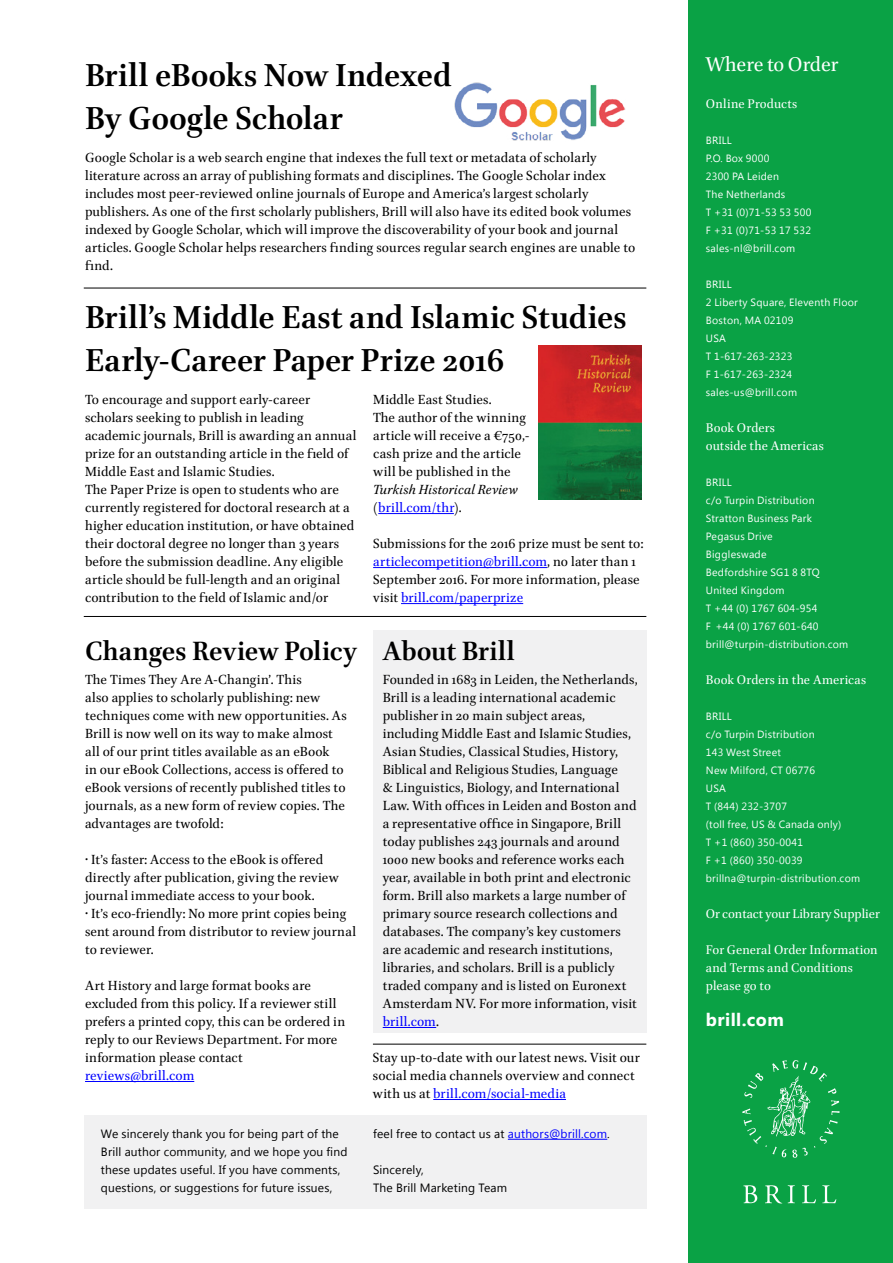
<style>
.page{position:relative;width:893px;height:1263px;background:#fff}
.page>*{position:absolute;margin:0;border:0;box-sizing:border-box;transform-origin:0 0}
.t1{font:700 36px/43.2px "Brill";color:#000}
.t2{font:700 30px "Brill";color:#000}
.t3{font:22.5px "Brill";color:#fff}
.t4{font:700 18px "Segoe UI";letter-spacing:.025em;color:#fff}
.t5{font:15px/18px "Brill";letter-spacing:.01em;color:#000}
.t6{font:italic 15px/18px "Brill";letter-spacing:.01em;color:#000}
.t7{font:15px "Brill";letter-spacing:.015em;color:#00f}
.t8{font:14.25px/18px "Brill";letter-spacing:.005em;color:#fff}
.t9{font:12px/18px "Segoe UI";letter-spacing:.015em;color:#000}
.t10{font:10.5px/18px "Segoe UI";letter-spacing:.025em;color:#fff}
.s1{font-style:normal}
.s2{font-style:normal;color:#00f}
.s3{color:#00f}
</style>
<div class="page">
<div style="left:84px;top:1115px;width:562px;height:94px;background:#f1f1f2"></div>
<div style="left:373px;top:630px;width:273px;height:402px;background:#f1f1f2"></div>
<div style="left:689px;top:0;width:204px;height:1263px;background:#0aa245"></div>
<svg style="left:743px;top:1185px;width:14px;height:18px"></svg>
<svg style="left:765px;top:1185px;width:17px;height:18px"></svg>
<svg style="left:788px;top:1185px;width:7px;height:18px"></svg>
<svg style="left:802px;top:1185px;width:14px;height:18px"></svg>
<svg style="left:822px;top:1185px;width:14px;height:18px"></svg>
<svg style="left:742px;top:1060px;width:97px;height:98px"></svg>
<img style="left:454px;top:82px;width:172px;height:59px">
<hr style="left:378px;top:513px;width:76px;height:1px;background:#00f">
<hr style="left:373px;top:567px;width:174px;height:1px;background:#00f">
<hr style="left:401px;top:603px;width:122px;height:1px;background:#00f">
<hr style="left:85px;top:1081px;width:109px;height:1px;background:#00f">
<hr style="left:383px;top:1027px;width:53px;height:1px;background:#00f">
<hr style="left:508px;top:1139px;width:99px;height:1px;background:#00f">
<hr style="left:84px;top:288px;width:562px;height:1px;background:#000">
<hr style="left:84px;top:616px;width:562px;height:1px;background:#000">
<img style="left:539px;top:345px;width:103px;height:155px">
<hr style="left:373px;top:1044px;width:273px;height:1px;background:#000">
<hr style="left:433px;top:1099px;width:133px;height:1px;background:#00f">
<h1 class="t1" style="left:85px;top:55px;width:368px">Brill eBooks Now Indexed<br>By Google Scholar</h1>
<p class="t5" style="left:85px;top:149px;width:552px">Google Scholar is a web search engine that indexes the full text or metadata of scholarly literature across an array of publishing formats and disciplines. The Google Scholar index includes most peer-reviewed online journals of Europe and America’s largest scholarly publishers. As one of the first scholarly publishers, Brill will also have its edited book volumes indexed by Google Scholar, which will improve the discoverability of your book and journal articles. Google Scholar helps researchers finding sources regular search engines are unable to find.</p>
<h1 class="t1" style="left:85px;top:297px;width:543px">Brill’s Middle East and Islamic Studies<br>Early-Career Paper Prize 2016</h1>
<p class="t5" style="left:85px;top:391px;width:273px">To encourage and support early-career scholars seeking to publish in leading academic journals, Brill is awarding an annual prize for an outstanding article in the field of Middle East and Islamic Studies.<br>The Paper Prize is open to students who are currently registered for doctoral research at a higher education institution, or have obtained their doctoral degree no longer than 3 years before the submission deadline. Any eligible article should be full-length and an original contribution to the field of Islamic and/or</p>
<p class="t5" style="left:373px;top:391px;width:158px">Middle East Studies.<br>The author of the winning article will receive a €750,- cash prize and the article will be published in the</p>
<p class="t6" style="left:373px;top:481px;width:146px">Turkish Historical Review <span class="s1">(</span><span class="s2">brill.com/thr</span><span class="s1">).</span></p>
<p class="t5" style="left:373px;top:535px;width:272px">Submissions for the 2016 prize must be sent to: <span class="s3">articlecompetition@brill.com</span>, no later than 1<br>September 2016. For more information, please visit <span class="s3">brill.com/paperprize</span></p>
<h2 class="t2" style="left:85px;top:630px;width:273px">Changes Review Policy</h2>
<p class="t5" style="left:85px;top:671px;width:263px">The Times They Are A-Changin’. This<br>also applies to scholarly publishing: new techniques come with new opportunities. As Brill is now well on its way to make almost all of our print titles available as an eBook<br>in our eBook Collections, access is offered to eBook versions of recently published titles to journals, as a new form of review copies. The advantages are twofold:</p>
<p class="t5" style="left:85px;top:851px;width:255px">• It’s faster: Access to the eBook is offered directly after publication, giving the review journal immediate access to your book.</p>
<p class="t5" style="left:85px;top:905px;width:272px">• It’s eco-friendly: No more print copies being sent around from distributor to review journal to reviewer.</p>
<p class="t5" style="left:85px;top:977px;width:262px">Art History and large format books are excluded from this policy. If a reviewer still prefers a printed copy, this can be ordered in reply to our Reviews Department. For more information please contact</p>
<p class="t7" style="left:85px;top:1065px;width:111px">reviews@brill.com</p>
<h2 class="t2" style="left:383px;top:630px;width:133px">About Brill</h2>
<p class="t5" style="left:383px;top:671px;width:257px">Founded in 1683 in Leiden, the Netherlands, Brill is a leading international academic publisher in 20 main subject areas, including Middle East and Islamic Studies, Asian Studies, Classical Studies, History, Biblical and Religious Studies, Language<br>&amp; Linguistics, Biology, and International Law. With offices in Leiden and Boston and a representative office in Singapore, Brill today publishes 243 journals and around 1000 new books and reference works each year, available in both print and electronic form. Brill also markets a large number of primary source research collections and databases. The company’s key customers are academic and research institutions, libraries, and scholars. Brill is a publicly traded company and is listed on Euronext Amsterdam NV. For more information, visit <span class="s3">brill.com</span>.</p>
<p class="t5" style="left:373px;top:1049px;width:268px">Stay up-to-date with our latest news. Visit our social media channels overview and connect with us at <span class="s3">brill.com/social-media</span></p>
<p class="t9" style="left:101px;top:1124px;width:248px">We sincerely thank you for being part of the Brill author community, and we hope you find these updates useful. If you have comments, questions, or suggestions for future issues,</p>
<p class="t9" style="left:373px;top:1124px;width:238px">feel free to contact us at <span class="s3">authors@brill.com</span>.</p>
<p class="t9" style="left:373px;top:1160px;width:135px">Sincerely,<br>The Brill Marketing Team</p>
<h3 class="t3" style="left:706px;top:49px;width:134px">Where to Order</h3>
<p class="t8" style="left:706px;top:95px;width:93px">Online Products</p>
<p class="t10" style="left:706px;top:131px;width:107px">BRILL<br>P.O. Box 9000<br>2300 PA Leiden<br>The Netherlands<br>T +31 (0)71-53 53 500<br>F +31 (0)71-53 17 532 sales-nl@brill.com</p>
<p class="t10" style="left:706px;top:275px;width:153px">BRILL<br>2 Liberty Square, Eleventh Floor<br>Boston, MA 02109<br>USA<br>T 1-617-263-2323<br>F 1-617-263-2324 sales-us@brill.com</p>
<p class="t8" style="left:706px;top:419px;width:119px">Book Orders<br>outside the Americas</p>
<p class="t10" style="left:706px;top:473px;width:144px">BRILL<br>c/o Turpin Distribution<br>Stratton Business Park<br>Pegasus Drive<br>Biggleswade<br>Bedfordshire SG1 8 8TQ<br>United Kingdom<br>T +44 (0) 1767 604-954<br>F +44 (0) 1767 601-640 brill@turpin-distribution.com</p>
<p class="t8" style="left:706px;top:671px;width:162px">Book Orders in the Americas</p>
<p class="t10" style="left:706px;top:707px;width:156px">BRILL<br>c/o Turpin Distribution<br>143 West Street<br>New Milford, CT 06776<br>USA<br>T (844) 232-3707<br>(toll free, US &amp; Canada only)<br>T +1 (860) 350-0041<br>F +1 (860) 350-0039 brillna@turpin-distribution.com</p>
<p class="t8" style="left:706px;top:905px;width:175px">Or contact your Library Supplier</p>
<p class="t8" style="left:706px;top:941px;width:173px">For General Order Information and Terms and Conditions please go to</p>
<p class="t4" style="left:706px;top:1007px;width:80px">brill.com</p>
</div>
